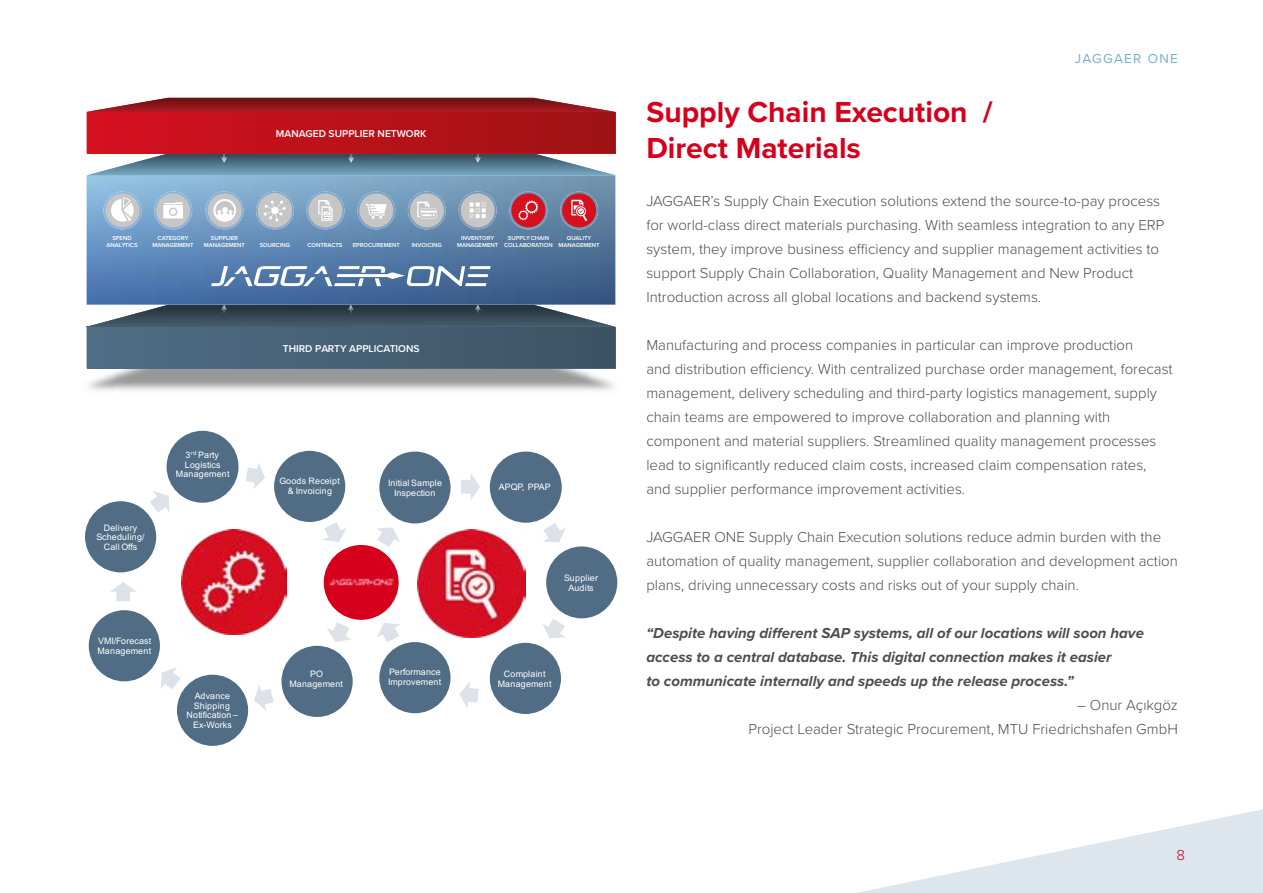
<style>
.page{position:relative;width:1263px;height:893px;background:#fff}
.page>*{position:absolute;margin:0;border:0;box-sizing:border-box;transform-origin:0 0}
.t1{font:700 30px/36px "Proxima Nova";color:#d6001c}
.t2{font:300 15px/24px "Proxima Nova";color:#4d4d4d}
.t3{font:italic 700 15px/24px "Proxima Nova";color:#4d4d4d}
.t4{font:300 15px "Proxima Nova";color:#d6001c}
.t5{font:13.5px "Proxima Nova";letter-spacing:.1em;color:#79adcb}
.t6{font:600 10.2px "Proxima Nova";color:#fff}
.t7{font:8.85px/9.6px "Arial";letter-spacing:.025em;color:#fff;text-align:center}
.t8{font:8.85px "Arial";color:#fff}
.t9{font:600 6px/7.2px "Proxima Nova";color:#fff;text-align:center}
.t10{font:6px "Arial";color:#fff}
</style>
<div class="page">
<svg style="left:857px;top:809px;width:406px;height:84px"></svg>
<img style="left:86px;top:327px;width:28px;height:64px">
<img style="left:588px;top:368px;width:28px;height:23px">
<img style="left:114px;top:368px;width:474px;height:23px">
<img style="left:87px;top:111px;width:529px;height:257px">
<img style="left:87px;top:327px;width:528px;height:1px">
<svg style="left:87px;top:175px;width:528px;height:130px"></svg>
<svg style="left:211px;top:266px;width:280px;height:20px"></svg>
<svg style="left:87px;top:305px;width:528px;height:22px"></svg>
<div style="left:87px;top:112px;width:528px;height:41px;background:linear-gradient(to right,#d61020,#9d1213)"></div>
<svg style="left:87px;top:98px;width:528px;height:14px"></svg>
<svg style="left:87px;top:153px;width:529px;height:22px"></svg>
<img style="left:357px;top:191px;width:38px;height:38px;border-radius:19px">
<div style="left:359px;top:193px;width:35px;height:35px;background:#c6c6c6;border-radius:50%"></div>
<svg style="left:366px;top:204px;width:21px;height:15px"></svg>
<img style="left:205px;top:191px;width:38px;height:38px;border-radius:19px">
<div style="left:208px;top:193px;width:34px;height:34px;background:#c6c6c6;border-radius:50%"></div>
<svg style="left:213px;top:199px;width:23px;height:23px"></svg>
<img style="left:154px;top:191px;width:38px;height:38px;border-radius:19px">
<div style="left:156px;top:193px;width:34px;height:35px;background:#c6c6c6;border-radius:50%"></div>
<div style="left:163px;top:205px;width:20px;height:13px;background:#fff"></div>
<svg style="left:164px;top:202px;width:19px;height:14px"></svg>
<img style="left:459px;top:191px;width:38px;height:38px;border-radius:19px">
<div style="left:460px;top:193px;width:35px;height:35px;background:#c6c6c6;border-radius:50%"></div>
<svg style="left:470px;top:203px;width:16px;height:15px"></svg>
<img style="left:103px;top:191px;width:38px;height:38px;border-radius:19px">
<svg style="left:105px;top:193px;width:35px;height:35px"></svg>
<svg style="left:111px;top:198px;width:23px;height:24px"></svg>
<img style="left:256px;top:191px;width:38px;height:38px;border-radius:19px">
<div style="left:258px;top:193px;width:34px;height:35px;background:#c6c6c6;border-radius:50%"></div>
<svg style="left:264px;top:201px;width:22px;height:20px"></svg>
<img style="left:306px;top:191px;width:38px;height:38px;border-radius:19px">
<div style="left:308px;top:193px;width:35px;height:35px;background:#c6c6c6;border-radius:50%"></div>
<svg style="left:318px;top:200px;width:15px;height:21px"></svg>
<img style="left:408px;top:191px;width:38px;height:38px;border-radius:19px">
<div style="left:410px;top:193px;width:34px;height:34px;background:#c6c6c6;border-radius:50%"></div>
<svg style="left:417px;top:202px;width:19px;height:16px"></svg>
<img style="left:509px;top:191px;width:38px;height:38px;border-radius:19px">
<div style="left:511px;top:193px;width:34px;height:34px;background:#d5111f;border-radius:50%"></div>
<svg style="left:518px;top:200px;width:20px;height:20px"></svg>
<img style="left:560px;top:191px;width:38px;height:38px;border-radius:19px">
<div style="left:562px;top:193px;width:34px;height:34px;background:#d5111f;border-radius:50%"></div>
<svg style="left:571px;top:200px;width:16px;height:21px"></svg>
<img style="left:417px;top:529px;width:108px;height:109px">
<img style="left:181px;top:529px;width:106px;height:106px">
<div style="left:324px;top:545px;width:75px;height:75px;background:#d6001c;border-radius:50%"></div>
<img style="left:328px;top:578px;width:66px;height:10px">
<div style="left:274px;top:451px;width:71px;height:71px;background:#506d85;border-radius:50%"></div>
<div style="left:167px;top:431px;width:71px;height:72px;background:#506d85;border-radius:50%"></div>
<div style="left:85px;top:501px;width:71px;height:71px;background:#506d85;border-radius:50%"></div>
<div style="left:89px;top:610px;width:71px;height:71px;background:#506d85;border-radius:50%"></div>
<div style="left:177px;top:675px;width:71px;height:71px;background:#506d85;border-radius:50%"></div>
<div style="left:281px;top:646px;width:72px;height:71px;background:#506d85;border-radius:50%"></div>
<div style="left:379px;top:642px;width:71px;height:71px;background:#506d85;border-radius:50%"></div>
<div style="left:490px;top:643px;width:71px;height:71px;background:#506d85;border-radius:50%"></div>
<div style="left:546px;top:546px;width:71px;height:72px;background:#506d85;border-radius:50%"></div>
<div style="left:490px;top:452px;width:72px;height:71px;background:#506d85;border-radius:50%"></div>
<div style="left:379px;top:452px;width:71px;height:71px;background:#506d85;border-radius:50%"></div>
<svg style="left:461px;top:474px;width:19px;height:26px"></svg>
<svg style="left:543px;top:523px;width:23px;height:19px"></svg>
<svg style="left:543px;top:619px;width:22px;height:19px"></svg>
<svg style="left:377px;top:623px;width:23px;height:19px"></svg>
<svg style="left:327px;top:622px;width:24px;height:20px"></svg>
<svg style="left:254px;top:685px;width:20px;height:26px"></svg>
<svg style="left:161px;top:667px;width:20px;height:22px"></svg>
<svg style="left:110px;top:582px;width:27px;height:19px"></svg>
<svg style="left:150px;top:491px;width:20px;height:22px"></svg>
<svg style="left:245px;top:463px;width:20px;height:26px"></svg>
<svg style="left:323px;top:522px;width:23px;height:20px"></svg>
<svg style="left:377px;top:527px;width:23px;height:20px"></svg>
<svg style="left:459px;top:682px;width:20px;height:26px"></svg>
<p class="t6" style="left:276px;top:126px;width:152px">MANAGED SUPPLIER NETWORK</p>
<p class="t9" style="left:106px;top:241px;width:33px">ANALYTICS</p>
<p class="t9" style="left:504px;top:234px;width:50px">SUPPLYCHAIN<br>COLLABORATION</p>
<p class="t9" style="left:558px;top:234px;width:43px">QUALITY<br>MANAGEMENT</p>
<p class="t9" style="left:153px;top:234px;width:43px">CATEGORY<br>MANAGEMENT</p>
<p class="t9" style="left:457px;top:234px;width:43px">INVENTORY<br>MANAGEMENT</p>
<p class="t9" style="left:112px;top:234px;width:21px">SPEND</p>
<p class="t9" style="left:204px;top:234px;width:43px">SUPPLIER<br>MANAGEMENT</p>
<p class="t9" style="left:260px;top:241px;width:32px">SOURCING</p>
<p class="t9" style="left:307px;top:241px;width:37px">CONTRACTS</p>
<p class="t9" style="left:353px;top:241px;width:49px">EPROCUREMENT</p>
<p class="t9" style="left:412px;top:241px;width:32px">INVOICING</p>
<p class="t7" style="left:96px;top:523px;width:50px">Delivery<br>Scheduling/<br>Call Offs</p>
<p class="t10" style="left:191px;top:449px;width:7px">rd</p>
<p class="t7" style="left:185px;top:450px;width:37px;text-align:left">3<br>Logistics</p>
<p class="t7" style="left:198px;top:450px;width:22px">Party</p>
<p class="t7" style="left:176px;top:469px;width:55px">Management</p>
<p class="t7" style="left:98px;top:636px;width:55px;text-align:left">VMI/Forecast<br>Management</p>
<p class="t7" style="left:187px;top:691px;width:53px">Advance<br>Shipping<br>Notification –<br>Ex-Works</p>
<p class="t6" style="left:283px;top:341px;width:138px">THIRD PARTY APPLICATIONS</p>
<p class="t7" style="left:280px;top:476px;width:62px">Goods Receipt</p>
<p class="t7" style="left:288px;top:486px;width:46px">&amp; Invoicing</p>
<p class="t7" style="left:388px;top:478px;width:55px">Initial Sample</p>
<p class="t7" style="left:522px;top:482px;width:30px">, PPAP</p>
<p class="t7" style="left:499px;top:482px;width:26px">APQP</p>
<p class="t7" style="left:394px;top:488px;width:43px">Inspection</p>
<p class="t7" style="left:564px;top:573px;width:36px">Supplier<br>Audits</p>
<p class="t7" style="left:289px;top:669px;width:55px">PO<br>Management</p>
<p class="t8" style="left:389px;top:666px;width:53px">Performance</p>
<p class="t7" style="left:504px;top:669px;width:43px">Complaint</p>
<p class="t7" style="left:388px;top:677px;width:54px">Improvement</p>
<p class="t7" style="left:498px;top:679px;width:55px">Management</p>
<p class="t5" style="left:1075px;top:48px;width:68px">JAGGAER</p>
<p class="t5" style="left:1148px;top:48px;width:32px">ONE</p>
<h1 class="t1" style="left:646px;top:93px;width:323px">Supply Chain Execution<br>Direct Materials</h1>
<p class="t2" style="left:646px;top:188px;width:519px">JAGGAER s’ Supply Chain Execution solutions extend the source t o- -pay process for world-class direct materials purchasing. With seamless integration to any ERP system, they improve business efficiency and supplier management activities to support Supply Chain Collaboration, Quality Management and New Product Introduction across all global locations and backend systems.</p>
<p class="t2" style="left:646px;top:332px;width:528px">Manufacturing and process companies in particular can improve production<br>and distribution efficiency. With centralized purchase order management, forecast management, delivery scheduling and third-party logistics management, supply chain teams are empowered to improve collaboration and planning with component and material suppliers. Streamlined quality management processes lead to significantly reduced claim costs, increased claim compensation rates, and supplier performance improvement activities.</p>
<p class="t2" style="left:646px;top:524px;width:533px">JAGGAER ONE Supply Chain Execution solutions reduce admin burden with the automation of quality management, supplier collaboration and development action plans, driving unnecessary costs and risks out of your supply chain.</p>
<p class="t3" style="left:646px;top:620px;width:499px">“Despite having different SAP systems, all of our locations will soon have access to a central database. This digital connection makes it easier<br>to communicate internally and speeds up the release process “.</p>
<p class="t2" style="left:748px;top:692px;width:431px;text-align:right">– Onur Açıkgöz<br>Project Leader Strategic Procurement, MTU Friedrichshafen GmbH</p>
<h1 class="t1" style="left:983px;top:93px;width:11px">/</h1>
<p class="t4" style="left:1176px;top:844px;width:10px">8</p>
</div>
